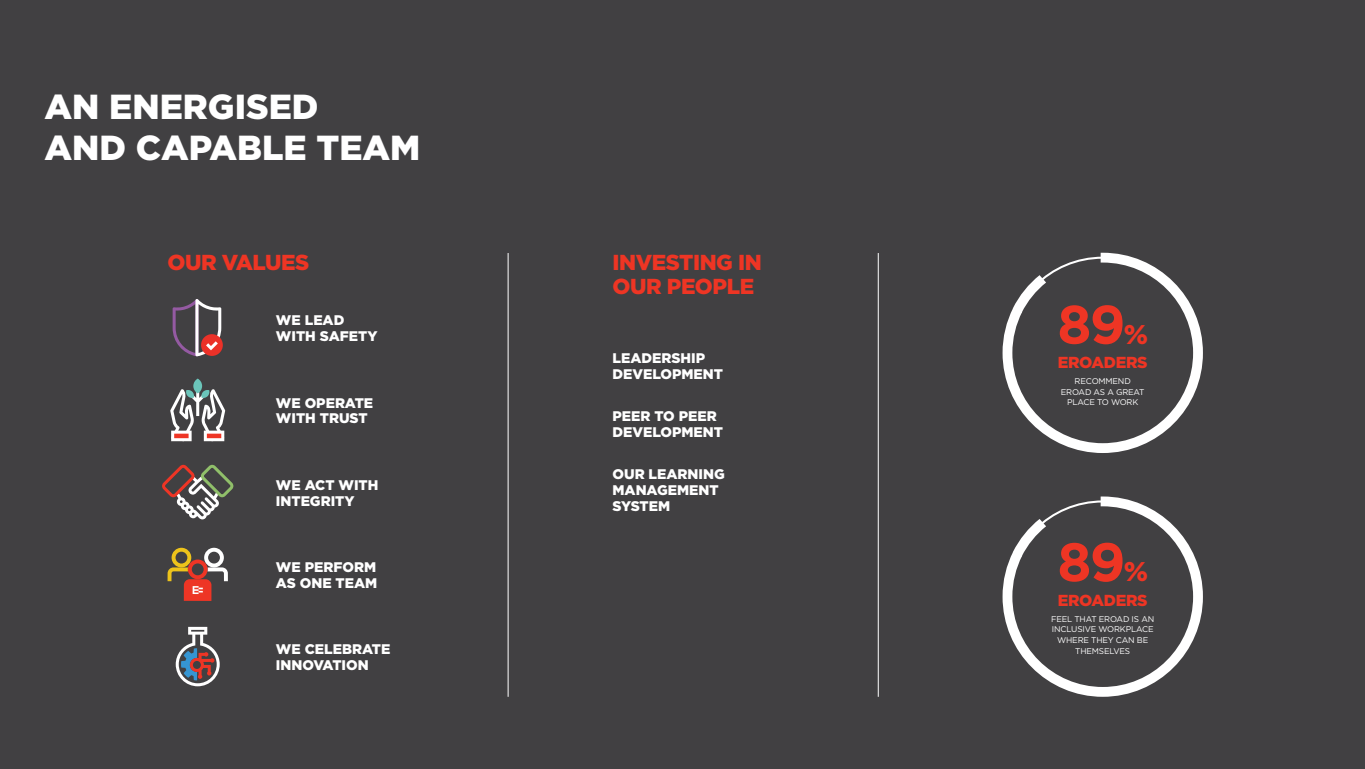
<style>
.page{position:relative;width:1365px;height:769px;background:#fff}
.page>*{position:absolute;margin:0;border:0;box-sizing:border-box;transform-origin:0 0}
.t1{font:700 54.16px "Gotham";color:#ee3524}
.t2{font:900 34.74px/40.9px "Gotham";color:#fff}
.t3{font:900 21.7px/23.6px "Gotham";letter-spacing:-.02em;color:#ee3524}
.t4{font:900 15.92px "Gotham";letter-spacing:-.02em;color:#ee3524}
.t5{font:900 13.91px/15.7px "Gotham";color:#fff}
.t6{font:8.31px/10.7px "Gotham";letter-spacing:-.02em;color:#fff;text-align:center}
.s1{font-weight:900;font-size:27.04px}
</style>
<div class="page">
<div style="left:0;top:0;width:1364px;height:769px;background:#414042"></div>
<svg style="left:1002px;top:253px;width:200px;height:200px"></svg>
<svg style="left:1002px;top:496px;width:200px;height:201px"></svg>
<svg style="left:173px;top:299px;width:50px;height:57px"></svg>
<div style="left:193px;top:379px;width:9px;height:14px;background:#6bc5ba;border-radius:50%"></div>
<svg style="left:170px;top:387px;width:55px;height:54px"></svg>
<svg style="left:162px;top:465px;width:72px;height:54px"></svg>
<svg style="left:167px;top:548px;width:61px;height:53px"></svg>
<svg style="left:176px;top:627px;width:44px;height:59px"></svg>
<hr style="left:508px;top:253px;width:1px;height:444px;background:#fff">
<hr style="left:878px;top:253px;width:1px;height:444px;background:#fff">
<p class="t2" style="left:45px;top:86px;width:377px">AN ENERGISED<br>AND CAPABLE TEAM</p>
<p class="t3" style="left:167px;top:251px;width:143px">OUR VALUES</p>
<p class="t3" style="left:612px;top:251px;width:151px">INVESTING IN<br>OUR PEOPLE</p>
<p class="t5" style="left:276px;top:312px;width:103px">WE LEAD<br>WITH SAFETY</p>
<p class="t5" style="left:276px;top:395px;width:99px">WE OPERATE<br>WITH TRUST</p>
<p class="t5" style="left:276px;top:477px;width:104px">WE ACT WITH<br>INTEGRITY</p>
<p class="t5" style="left:276px;top:559px;width:103px">WE PERFORM<br>AS ONE TEAM</p>
<p class="t5" style="left:276px;top:641px;width:116px">WE CELEBRATE<br>INNOVATION</p>
<p class="t5" style="left:612px;top:350px;width:112px">LEADERSHIP<br>DEVELOPMENT</p>
<p class="t5" style="left:612px;top:408px;width:112px">PEER TO PEER<br>DEVELOPMENT</p>
<p class="t5" style="left:612px;top:466px;width:114px">OUR LEARNING<br>MANAGEMENT<br>SYSTEM</p>
<p class="t1" style="left:1057px;top:289px;width:92px">89<span class="s1">%</span></p>
<p class="t6" style="left:1060px;top:376px;width:85px">RECOMMEND<br>EROAD AS A GREAT<br>PLACE TO WORK</p>
<p class="t4" style="left:1057px;top:351px;width:91px">EROADERS</p>
<p class="t1" style="left:1057px;top:526px;width:92px">89<span class="s1">%</span></p>
<p class="t6" style="left:1051px;top:613px;width:104px">FEEL THAT EROAD IS AN<br>INCLUSIVE WORKPLACE<br>WHERE THEY CAN BE<br>THEMSELVES</p>
<p class="t4" style="left:1057px;top:589px;width:91px">EROADERS</p>
</div>
